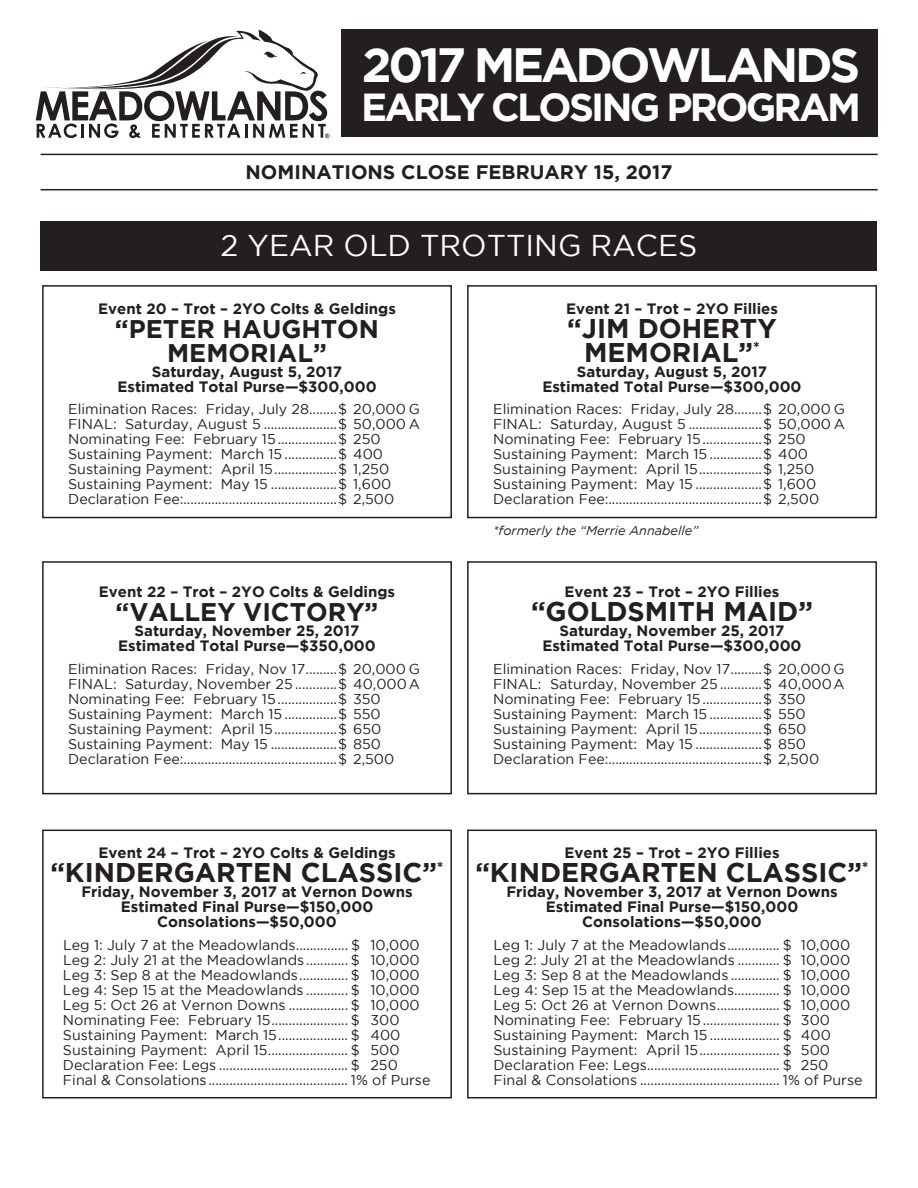
<style>
.page{position:relative;width:918px;height:1188px;background:#fff}
.page>*{position:absolute;margin:0;border:0;box-sizing:border-box;transform-origin:0 0}
.t1{font:700 48px "Gotham";letter-spacing:-.07em;color:#fff}
.t2{font:700 39px "Gotham";letter-spacing:-.07em;color:#fff}
.t3{font:30px "Gotham";color:#fff}
.t4{font:700 27px/24px "Gotham";color:#231f20;text-align:center}
.t5{font:700 25.5px/24px "Gotham";color:#231f20;text-align:center}
.t6{font:700 19.5px "Gotham";color:#231f20}
.t7{font:700 15px/15px "Gotham";color:#231f20;text-align:center}
.t8{font:14.25px/15px "Gotham";color:#231f20}
.t9{font:italic 12.75px "Gotham";color:#231f20}
</style>
<div class="page">
<div style="left:40px;top:221px;width:838px;height:50px;background:#231f20"></div>
<div style="left:341px;top:29px;width:537px;height:108px;background:#231f20"></div>
<hr style="left:41px;top:189px;width:837px;height:1px;background:#231f20">
<hr style="left:41px;top:154px;width:837px;height:1px;background:#231f20">
<svg style="left:36px;top:30px;width:293px;height:108px"></svg>
<div style="left:42px;top:285px;width:410px;height:233px;border:2px solid #231f20"></div>
<div style="left:42px;top:561px;width:410px;height:233px;border:2px solid #231f20"></div>
<div style="left:467px;top:285px;width:410px;height:233px;border:2px solid #231f20"></div>
<div style="left:467px;top:561px;width:410px;height:233px;border:2px solid #231f20"></div>
<div style="left:42px;top:830px;width:410px;height:268px;border:2px solid #231f20"></div>
<div style="left:467px;top:830px;width:410px;height:268px;border:2px solid #231f20"></div>
<h1 class="t1" style="left:362px;top:37px;width:500px">2017 MEADOWLANDS</h1>
<h2 class="t2" style="left:361px;top:85px;width:502px">EARLY CLOSING PROGRAM</h2>
<h3 class="t6" style="left:246px;top:161px;width:428px">NOMINATIONS CLOSE FEBRUARY 15, 2017</h3>
<h3 class="t3" style="left:221px;top:229px;width:478px">2 YEAR OLD TROTTING RACES</h3>
<p class="t7" style="left:98px;top:301px;width:299px">Event 20 – Trot – 2YO Colts &amp; Geldings</p>
<h3 class="t5" style="left:115px;top:316px;width:266px">“PETER HAUGHTON<br>MEMORIAL”</h3>
<p class="t7" style="left:117px;top:364px;width:261px">Saturday, August 5, 2017<br>Estimated Total Purse—$300,000</p>
<p class="t8" style="left:68px;top:402px;width:353px">Elimination Races: Friday, July 28........$ 20,000 G FINAL: Saturday, August 5 .....................$ 50,000 A Nominating Fee: February 15.................$ 250<br>Sustaining Payment: March 15 ...............$ 400<br>Sustaining Payment: April 15..................$ 1,250<br>Sustaining Payment: May 15 ...................$ 1,600<br>Declaration Fee:............................................$ 2,500</p>
<p class="t7" style="left:99px;top:584px;width:298px">Event 22 – Trot – 2YO Colts &amp; Geldings</p>
<h3 class="t5" style="left:116px;top:600px;width:264px">“VALLEY VICTORY”</h3>
<p class="t7" style="left:118px;top:623px;width:259px">Saturday, November 25, 2017<br>Estimated Total Purse—$350,000</p>
<p class="t8" style="left:68px;top:661px;width:353px">Elimination Races: Friday, Nov 17.........$ 20,000 G FINAL: Saturday, November 25 ............$ 40,000A Nominating Fee: February 15.................$ 350<br>Sustaining Payment: March 15 ...............$ 550<br>Sustaining Payment: April 15..................$ 650<br>Sustaining Payment: May 15 ...................$ 850<br>Declaration Fee:............................................$ 2,500</p>
<p class="t7" style="left:98px;top:845px;width:299px">Event 24 – Trot – 2YO Colts &amp; Geldings</p>
<h3 class="t4" style="left:50px;top:860px;width:395px">“KINDERGARTEN CLASSIC”<sup>*</sup></h3>
<p class="t7" style="left:81px;top:884px;width:333px">Friday, November 3, 2017 at Vernon Downs<br>Estimated Final Purse—$150,000<br>Consolations—$50,000</p>
<p class="t8" style="left:63px;top:937px;width:369px">Leg 1: July 7 at the Meadowlands............... $ 10,000<br>Leg 2: July 21 at the Meadowlands ............ $ 10,000<br>Leg 3: Sep 8 at the Meadowlands.............. $ 10,000<br>Leg 4: Sep 15 at the Meadowlands ............ $ 10,000<br>Leg 5: Oct 26 at Vernon Downs ................. $ 10,000<br>Nominating Fee: February 15...................... $ 300<br>Sustaining Payment: March 15.................... $ 400<br>Sustaining Payment: April 15....................... $ 500<br>Declaration Fee: Legs ..................................... $ 250<br>Final &amp; Consolations ........................................ 1% of Purse</p>
<p class="t7" style="left:566px;top:301px;width:214px">Event 21 – Trot – 2YO Fillies</p>
<h3 class="t4" style="left:567px;top:316px;width:211px">“JIM DOHERTY<br>MEMORIAL”<sup>*</sup></h3>
<p class="t7" style="left:542px;top:364px;width:261px">Saturday, August 5, 2017<br>Estimated Total Purse—$300,000</p>
<p class="t8" style="left:493px;top:402px;width:353px">Elimination Races: Friday, July 28........$ 20,000 G FINAL: Saturday, August 5 .....................$ 50,000 A Nominating Fee: February 15.................$ 250<br>Sustaining Payment: March 15 ...............$ 400<br>Sustaining Payment: April 15..................$ 1,250<br>Sustaining Payment: May 15 ...................$ 1,600<br>Declaration Fee:............................................$ 2,500</p>
<p class="t9" style="left:493px;top:523px;width:207px">*formerly the “Merrie Annabelle”</p>
<p class="t7" style="left:565px;top:584px;width:217px">Event 23 – Trot – 2YO Fillies</p>
<h3 class="t4" style="left:531px;top:599px;width:283px">“GOLDSMITH MAID”</h3>
<p class="t7" style="left:542px;top:623px;width:261px">Saturday, November 25, 2017<br>Estimated Total Purse—$300,000</p>
<p class="t8" style="left:493px;top:661px;width:353px">Elimination Races: Friday, Nov 17.........$ 20,000 G FINAL: Saturday, November 25 ............$ 40,000A Nominating Fee: February 15.................$ 350<br>Sustaining Payment: March 15 ...............$ 550<br>Sustaining Payment: April 15..................$ 650<br>Sustaining Payment: May 15 ...................$ 850<br>Declaration Fee:............................................$ 2,500</p>
<p class="t7" style="left:564px;top:845px;width:217px">Event 25 – Trot – 2YO Fillies</p>
<h3 class="t4" style="left:475px;top:860px;width:395px">“KINDERGARTEN CLASSIC”<sup>*</sup></h3>
<p class="t7" style="left:506px;top:884px;width:333px">Friday, November 3, 2017 at Vernon Downs<br>Estimated Final Purse—$150,000<br>Consolations—$50,000</p>
<p class="t8" style="left:493px;top:937px;width:371px">Leg 1: July 7 at the Meadowlands............... $ 10,000<br>Leg 2: July 21 at the Meadowlands ............ $ 10,000<br>Leg 3: Sep 8 at the Meadowlands .............. $ 10,000<br>Leg 4: Sep 15 at the Meadowlands............. $ 10,000<br>Leg 5: Oct 26 at Vernon Downs.................. $ 10,000<br>Nominating Fee: February 15...................... $ 300<br>Sustaining Payment: March 15 .................... $ 400<br>Sustaining Payment: April 15....................... $ 500<br>Declaration Fee: Legs...................................... $ 250<br>Final &amp; Consolations ........................................ 1% of Purse</p>
</div>
